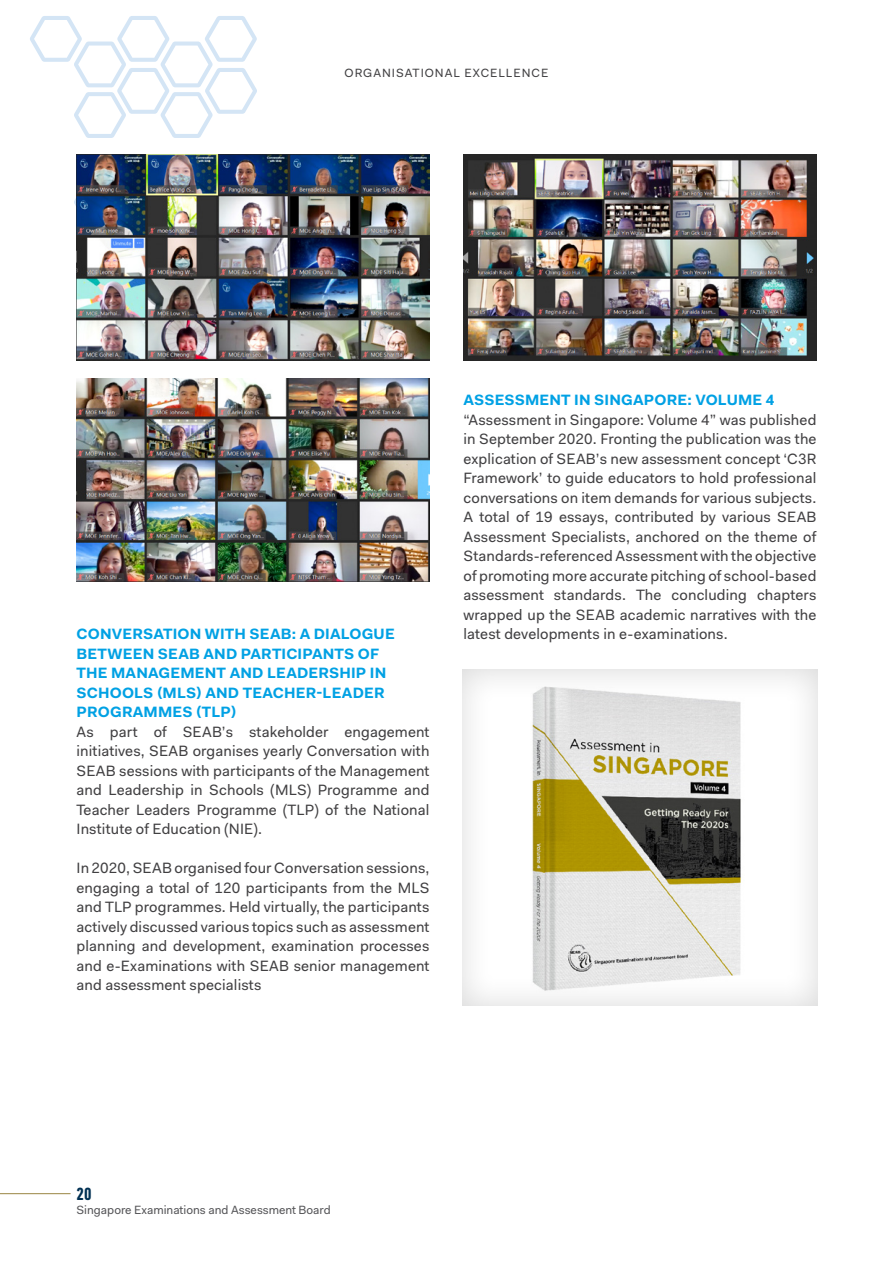
<style>
.page{position:relative;width:893px;height:1263px;background:#fff}
.page>*{position:absolute;margin:0;border:0;box-sizing:border-box;transform-origin:0 0}
.t1{font:700 condensed 18px "DIN Next LT Pro";color:#003053}
.t2{font:15px/19.5px "Fakt Pro Normal 2";letter-spacing:.01em;color:#414042;text-align:justify}
.t3{font:700 15px/19.5px "Fakt Pro";letter-spacing:.01em;color:#00a1e4}
.t4{font:12px "Fakt Pro Normal 2";color:#565659}
.t5{font:12px "Fakt Pro Normal 2";letter-spacing:.08em;color:#414042}
</style>
<div class="page">
<svg style="left:74px;top:179px;width:3px;height:46px"></svg>
<svg style="left:30px;top:16px;width:227px;height:122px"></svg>
<img style="left:77px;top:154px;width:352px;height:206px">
<img style="left:463px;top:154px;width:353px;height:206px">
<img style="left:77px;top:379px;width:352px;height:202px">
<div style="left:462px;top:669px;width:356px;height:336px;background:#000;opacity:.15"></div>
<hr style="left:0;top:1193px;width:71px;height:1px;background:#998543">
<p class="t5" style="left:345px;top:64px;width:205px">ORGANISATIONAL EXCELLENCE</p>
<p class="t3" style="left:77px;top:624px;width:320px">CONVERSATION WITH SEAB: A DIALOGUE<br>BETWEEN SEAB AND PARTICIPANTS OF<br>THE MANAGEMENT AND LEADERSHIP IN<br>SCHOOLS (MLS) AND TEACHER-LEADER<br>PROGRAMMES (TLP)</p>
<p class="t2" style="left:77px;top:722px;width:354px">As part of SEAB’s stakeholder engagement initiatives, SEAB organises yearly Conversation with SEAB sessions with participants of the Management and Leadership in Schools (MLS) Programme and Teacher Leaders Programme (TLP) of the National Institute of Education (NIE).</p>
<p class="t2" style="left:77px;top:858px;width:354px">In 2020, SEAB organised four Conversation sessions, engaging a total of 120 participants from the MLS and TLP programmes. Held virtually, the participants actively discussed various topics such as assessment planning and development, examination processes and e-Examinations with SEAB senior management and assessment specialists</p>
<p class="t3" style="left:463px;top:390px;width:312px">ASSESSMENT IN SINGAPORE: VOLUME 4</p>
<p class="t2" style="left:463px;top:410px;width:354px">“Assessment in Singapore: Volume 4” was published in September 2020. Fronting the publication was the explication of SEAB’s new assessment concept ‘C3R Framework’ to guide educators to hold professional conversations on item demands for various subjects.<br>A total of 19 essays, contributed by various SEAB Assessment Specialists, anchored on the theme of Standards-referenced Assessment with the objective of promoting more accurate pitching of school-based assessment standards. The concluding chapters wrapped up the SEAB academic narratives with the latest developments in e-examinations.</p>
<p class="t1" style="left:77px;top:1183px;width:16px">20</p>
<p class="t4" style="left:77px;top:1202px;width:256px">Singapore Examinations and Assessment Board</p>
</div>
